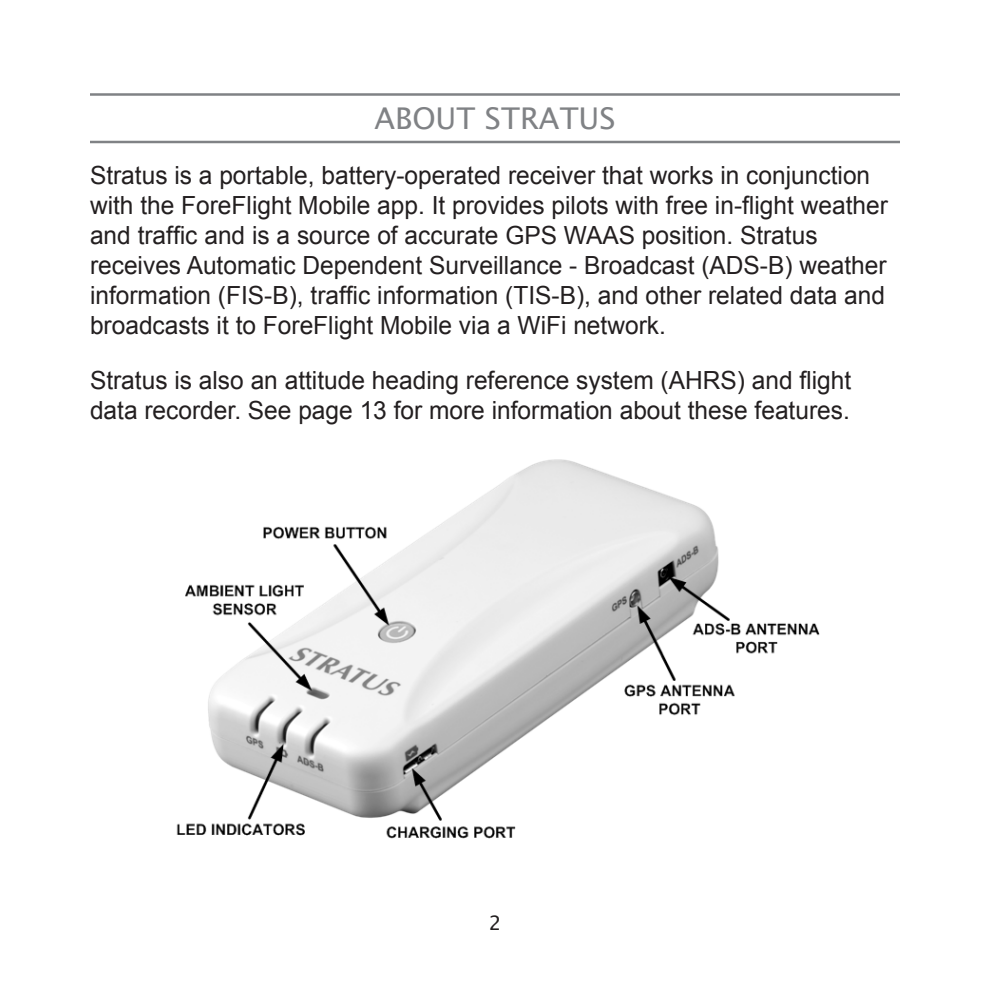
<style>
.page{position:relative;width:990px;height:990px;background:#fff}
.page>*{position:absolute;margin:0;border:0;box-sizing:border-box;transform-origin:0 0}
.Stratus_Section_Head{font:30px "Lucida Sans Unicode";color:#808285}
.t1{font:25px/30px "Arial";color:#231f20}
.t2{font:20px "Lucida Sans Unicode";color:#231f20}
</style>
<div class="page">
<hr style="left:90px;top:93px;width:810px;height:3px;background:#808285">
<hr style="left:90px;top:141px;width:810px;height:2px;background:#808285">
<img style="left:176px;top:459px;width:644px;height:380px">
<p class="Stratus_Section_Head" style="left:374px;top:95px;width:243px">ABOUT STRATUS</p>
<p class="t1" style="left:90px;top:161px;width:799px">Stratus is a portable, battery-operated receiver that works in conjunction with the ForeFlight Mobile app. It provides pilots with free in-flight weather and traffic and is a source of accurate GPS WAAS position. Stratus receives Automatic Dependent Surveillance - Broadcast (ADS-B) weather information (FIS-B), traffic information (TIS-B), and other related data and broadcasts it to ForeFlight Mobile via a WiFi network.</p>
<p class="t1" style="left:90px;top:366px;width:763px">Stratus is also an attitude heading reference system (AHRS) and flight data recorder. See page 13 for more information about these features.</p>
<p class="t2" style="left:489px;top:907px;width:14px">2</p>
</div>
